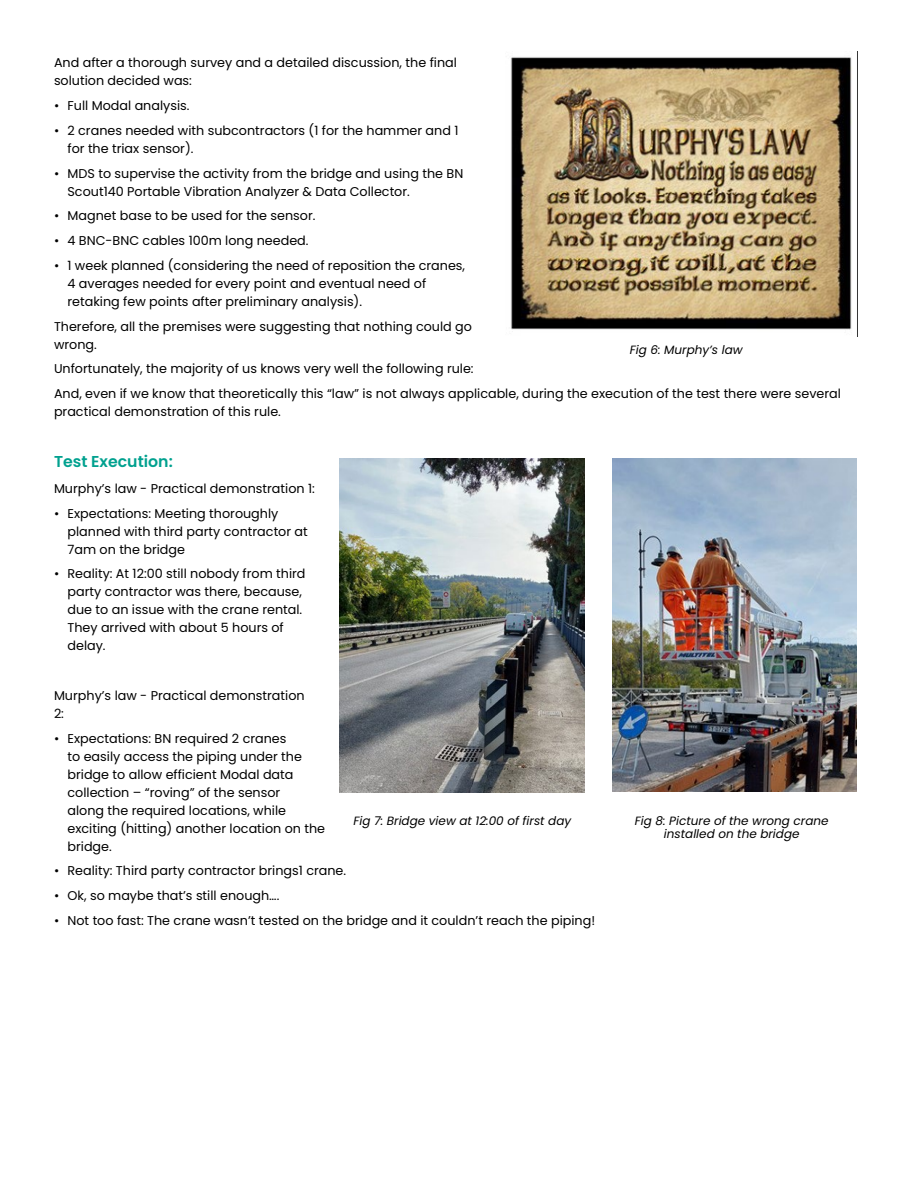
<style>
.page{position:relative;width:918px;height:1188px;background:#fff}
.page>*{position:absolute;margin:0;border:0;box-sizing:border-box;transform-origin:0 0}
.t1{font:600 15.75px "Poppins";color:#00a18f}
.t2{font:12.75px/18px "Poppins";color:#000}
.t3{font:italic 12px/13.5px "Poppins";color:#000;text-align:center}
</style>
<div class="page">
<img style="left:511px;top:51px;width:347px;height:285px">
<img style="left:340px;top:458px;width:244px;height:335px">
<img style="left:612px;top:458px;width:245px;height:334px">
<p class="t2" style="left:54px;top:54px;width:404px">And after a thorough survey and a detailed discussion, the final solution decided was:</p>
<p class="t2" style="left:54px;top:97px;width:137px">• Full Modal analysis.</p>
<p class="t2" style="left:68px;top:121px;width:393px;text-indent:-14px">• 2 cranes needed with subcontractors (1 for the hammer and 1 for the triax sensor).</p>
<p class="t2" style="left:68px;top:164px;width:397px;text-indent:-14px">• MDS to supervise the activity from the bridge and using the BN<br>Scout140 Portable Vibration Analyzer &amp; Data Collector.</p>
<p class="t2" style="left:54px;top:207px;width:263px">• Magnet base to be used for the sensor.</p>
<p class="t2" style="left:54px;top:232px;width:256px">• 4 BNC-BNC cables 100m long needed.</p>
<p class="t2" style="left:68px;top:256px;width:399px;text-indent:-14px">• 1 week planned (considering the need of reposition the cranes,<br>4 averages needed for every point and eventual need of retaking few points after preliminary analysis).</p>
<p class="t2" style="left:54px;top:317px;width:420px">Therefore, all the premises were suggesting that nothing could go wrong.</p>
<p class="t2" style="left:54px;top:357px;width:789px;line-height:24.8px">Unfortunately, the majority of us knows very well the following rule:<br>And, even if we know that theoretically this “law” is not always applicable, during the execution of the test there were several</p>
<p class="t2" style="left:54px;top:403px;width:228px">practical demonstration of this rule.</p>
<p class="t1" style="left:54px;top:453px;width:120px">Test Execution:</p>
<p class="t2" style="left:54px;top:480px;width:262px">Murphy’s law - Practical demonstration 1:</p>
<p class="t2" style="left:68px;top:504px;width:242px;text-indent:-14px">• Expectations: Meeting thoroughly planned with third party contractor at<br>7am on the bridge</p>
<p class="t2" style="left:68px;top:565px;width:240px;text-indent:-14px">• Reality: At 12:00 still nobody from third party contractor was there, because, due to an issue with the crane rental.<br>They arrived with about 5 hours of delay.</p>
<p class="t2" style="left:54px;top:687px;width:252px">Murphy’s law - Practical demonstration<br>2:</p>
<p class="t2" style="left:68px;top:729px;width:259px;text-indent:-14px">• Expectations: BN required 2 cranes<br>to easily access the piping under the bridge to allow efficient Modal data collection – “roving” of the sensor<br>along the required locations, while exciting (hitting) another location on the bridge.</p>
<p class="t2" style="left:54px;top:862px;width:294px">• Reality: Third party contractor brings1 crane.</p>
<p class="t2" style="left:54px;top:887px;width:227px">• Ok, so maybe that’s still enough….</p>
<p class="t2" style="left:54px;top:912px;width:543px">• Not too fast: The crane wasn’t tested on the bridge and it couldn’t reach the piping!</p>
<p class="t3" style="left:630px;top:343px;width:114px">Fig 6: Murphy’s law</p>
<p class="t3" style="left:354px;top:814px;width:219px">Fig 7: Bridge view at 12:00 of first day</p>
<p class="t3" style="left:635px;top:814px;width:195px">Fig 8: Picture of the wrong crane installed on the bridge</p>
</div>
